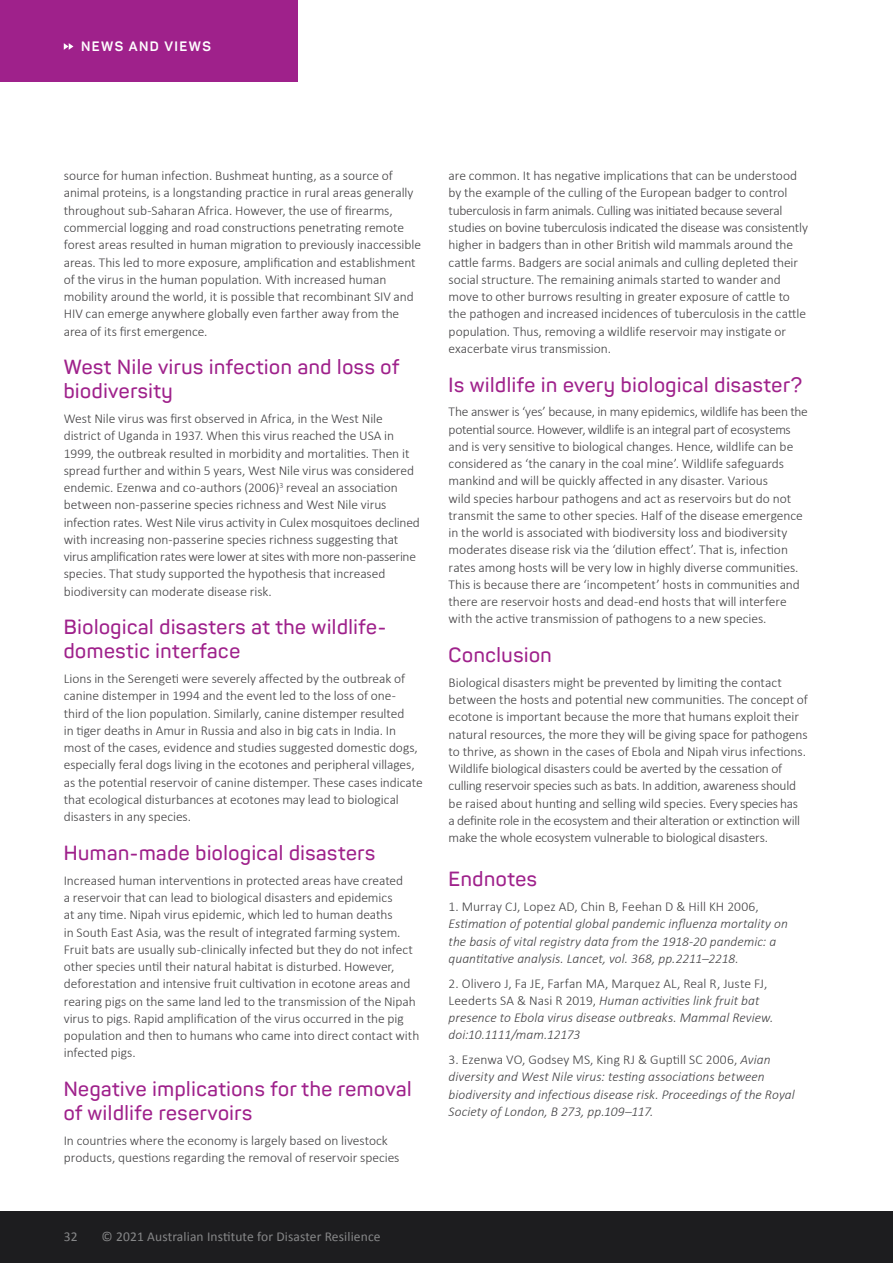
<style>
.page{position:relative;width:893px;height:1263px;background:#fff}
.page>*{position:absolute;margin:0;border:0;box-sizing:border-box;transform-origin:0 0}
.t1{font:600 20.25px/24px "Panton";letter-spacing:.03em;color:#9f218b}
.t2{font:300 13.5px/17.2px "Calibri";letter-spacing:-.005em;color:#414042}
.t3{font:italic 300 13.5px/17.2px "Calibri";letter-spacing:.005em;color:#414042}
.t4{font:13.5px "Calibri";letter-spacing:.01em;color:#868788}
.t5{font:700 13.5px "Panton";letter-spacing:.11em;color:#fff}
.s1{font-style:normal}
</style>
<div class="page">
<div style="left:0;top:1212px;width:893px;height:51px;background:#1d1d1f"></div>
<div style="left:0;top:0;width:298px;height:81px;background:#9f218b"></div>
<svg style="left:64px;top:43px;width:9px;height:7px"></svg>
<p class="t5" style="left:81px;top:38px;width:131px">NEWS AND VIEWS</p>
<p class="t2" style="left:64px;top:167px;width:359px">source for human infection. Bushmeat hunting, as a source of animal proteins, is a longstanding practice in rural areas generally throughout sub-Saharan Africa. However, the use of firearms, commercial logging and road constructions penetrating remote forest areas resulted in human migration to previously inaccessible areas. This led to more exposure, amplification and establishment of the virus in the human population. With increased human mobility around the world, it is possible that recombinant SIV and HIV can emerge anywhere globally even farther away from the area of its first emergence.</p>
<h1 class="t1" style="left:64px;top:355px;width:337px">West Nile virus infection and loss of biodiversity</h1>
<p class="t2" style="left:64px;top:410px;width:358px">West Nile virus was first observed in Africa, in the West Nile district of Uganda in 1937. When this virus reached the USA in 1999, the outbreak resulted in morbidity and mortalities. Then it spread further and within 5 years, West Nile virus was considered endemic. Ezenwa and co-authors (2006)<sup>3</sup> reveal an association between non-passerine species richness and West Nile virus infection rates. West Nile virus activity in Culex mosquitoes declined with increasing non-passerine species richness suggesting that virus amplification rates were lower at sites with more non-passerine species. That study supported the hypothesis that increased biodiversity can moderate disease risk.</p>
<h1 class="t1" style="left:64px;top:615px;width:324px">Biological disasters at the wildlife&shy;domestic interface</h1>
<p class="t2" style="left:64px;top:670px;width:360px">Lions in the Serengeti were severely affected by the outbreak of canine distemper in 1994 and the event led to the loss of one&shy;third of the lion population. Similarly, canine distemper resulted<br>in tiger deaths in Amur in Russia and also in big cats in India. In most of the cases, evidence and studies suggested domestic dogs, especially feral dogs living in the ecotones and peripheral villages, as the potential reservoir of canine distemper. These cases indicate that ecological disturbances at ecotones may lead to biological disasters in any species.</p>
<h1 class="t1" style="left:64px;top:841px;width:313px">Human-made biological disasters</h1>
<p class="t2" style="left:64px;top:871px;width:357px">Increased human interventions in protected areas have created<br>a reservoir that can lead to biological disasters and epidemics<br>at any time. Nipah virus epidemic, which led to human deaths<br>in South East Asia, was the result of integrated farming system.<br>Fruit bats are usually sub-clinically infected but they do not infect other species until their natural habitat is disturbed. However, deforestation and intensive fruit cultivation in ecotone areas and rearing pigs on the same land led to the transmission of the Nipah virus to pigs. Rapid amplification of the virus occurred in the pig population and then to humans who came into direct contact with infected pigs.</p>
<h1 class="t1" style="left:64px;top:1077px;width:349px">Negative implications for the removal of wildlife reservoirs</h1>
<p class="t2" style="left:64px;top:1132px;width:337px">In countries where the economy is largely based on livestock products, questions regarding the removal of reservoir species</p>
<p class="t2" style="left:449px;top:167px;width:361px">are common. It has negative implications that can be understood by the example of the culling of the European badger to control tuberculosis in farm animals. Culling was initiated because several studies on bovine tuberculosis indicated the disease was consistently higher in badgers than in other British wild mammals around the cattle farms. Badgers are social animals and culling depleted their social structure. The remaining animals started to wander and move to other burrows resulting in greater exposure of cattle to the pathogen and increased incidences of tuberculosis in the cattle population. Thus, removing a wildlife reservoir may instigate or exacerbate virus transmission.</p>
<h1 class="t1" style="left:449px;top:372px;width:355px">Is wildlife in every biological disaster?</h1>
<p class="t2" style="left:449px;top:403px;width:361px">The answer is ‘yes’ because, in many epidemics, wildlife has been the potential source. However, wildlife is an integral part of ecosystems and is very sensitive to biological changes. Hence, wildlife can be considered as ‘the canary in the coal mine’. Wildlife safeguards mankind and will be quickly affected in any disaster. Various<br>wild species harbour pathogens and act as reservoirs but do not transmit the same to other species. Half of the disease emergence in the world is associated with biodiversity loss and biodiversity moderates disease risk via the ‘dilution effect’. That is, infection rates among hosts will be very low in highly diverse communities.<br>This is because there are ‘incompetent’ hosts in communities and there are reservoir hosts and dead-end hosts that will interfere with the active transmission of pathogens to a new species.</p>
<h1 class="t1" style="left:449px;top:643px;width:105px">Conclusion</h1>
<p class="t2" style="left:449px;top:674px;width:361px">Biological disasters might be prevented by limiting the contact between the hosts and potential new communities. The concept of ecotone is important because the more that humans exploit their natural resources, the more they will be giving space for pathogens to thrive, as shown in the cases of Ebola and Nipah virus infections.<br>Wildlife biological disasters could be averted by the cessation of culling reservoir species such as bats. In addition, awareness should be raised about hunting and selling wild species. Every species has<br>a definite role in the ecosystem and their alteration or extinction will make the whole ecosystem vulnerable to biological disasters.</p>
<h1 class="t1" style="left:449px;top:867px;width:90px">Endnotes</h1>
<p class="t2" style="left:449px;top:898px;width:312px">1. Murray CJ, Lopez AD, Chin B, Feehan D &amp; Hill KH 2006,</p>
<p class="t3" style="left:449px;top:915px;width:341px">Estimation of potential global pandemic influenza mortality on the basis of vital registry data from the 1918-20 pandemic: a quantitative analysis. Lancet, vol. 368, pp.2211–2218.</p>
<p class="t3" style="left:449px;top:974px;width:326px"><span class="s1">2. Olivero J, Fa JE, Farfan MA, Marquez AL, Real R, Juste FJ, Leederts SA &amp; Nasi R 2019,</span> Human activities link fruit bat presence to Ebola virus disease outbreaks. Mammal Review. doi:10.1111/mam.12173</p>
<p class="t3" style="left:449px;top:1051px;width:348px"><span class="s1">3. Ezenwa VO, Godsey MS, King RJ &amp; Guptill SC 2006,</span> Avian diversity and West Nile virus: testing associations between biodiversity and infectious disease risk. Proceedings of the Royal Society of London, B 273, pp.109–117.</p>
<p class="t4" style="left:64px;top:1227px;width:15px">32</p>
<p class="t4" style="left:102px;top:1227px;width:280px">© 2021 Australian Institute for Disaster Resilience</p>
</div>
